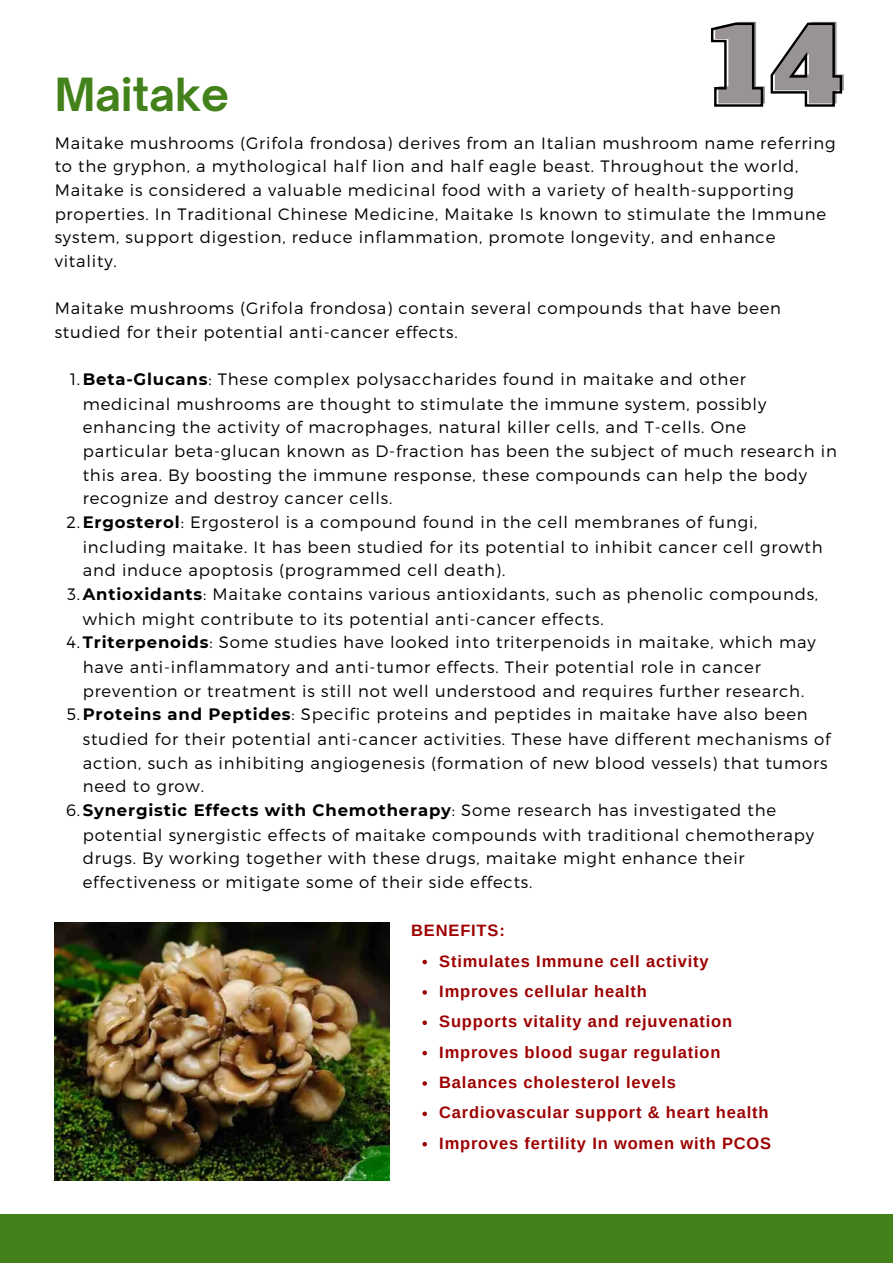
<style>
.page{position:relative;width:893px;height:1264px;background:#fff}
.page>*{position:absolute;margin:0;border:0;box-sizing:border-box;transform-origin:0 0}
.t1{font:104.85px "Alfa Slab One";color:#999493}
.t2{font:700 43.8px "Open Sauce One";color:#43821b}
.t3{font:300 16.5px/24px "Montserrat";letter-spacing:.05em;color:#000}
.t4{font:700 16.5px "Arimo";letter-spacing:.05em;color:#9d0000}
.s1{font-weight:700}
</style>
<div class="page">
<div style="left:0;top:1214px;width:892px;height:48px;background:#43821b"></div>
<img style="left:55px;top:922px;width:335px;height:258px">
<svg style="left:711px;top:22px;width:132px;height:85px"></svg>
<svg style="left:422px;top:959px;width:5px;height:5px"></svg>
<svg style="left:422px;top:990px;width:5px;height:4px"></svg>
<svg style="left:422px;top:1020px;width:5px;height:5px"></svg>
<svg style="left:422px;top:1050px;width:5px;height:5px"></svg>
<svg style="left:422px;top:1081px;width:5px;height:4px"></svg>
<svg style="left:422px;top:1111px;width:5px;height:5px"></svg>
<svg style="left:422px;top:1142px;width:5px;height:4px"></svg>
<p class="t2" style="left:55px;top:68px;width:176px">Maitake</p>
<p class="t1" style="left:713px;top:-5px;width:133px">14</p>
<p class="t3" style="left:55px;top:130px;width:782px;line-height:23.5px">Maitake mushrooms (Grifola frondosa) derives from an Italian mushroom name referring to the gryphon, a mythological half lion and half eagle beast. Throughout the world, Maitake is considered a valuable medicinal food with a variety of health-supporting properties. In Traditional Chinese Medicine, Maitake Is known to stimulate the Immune system, support digestion, reduce inflammation, promote longevity, and enhance vitality.</p>
<p class="t3" style="left:55px;top:296px;width:727px;line-height:23.5px">Maitake mushrooms (Grifola frondosa) contain several compounds that have been studied for their potential anti-cancer effects.</p>
<p class="t3" style="left:83px;top:366px;width:755px;text-indent:-13px">1.<span class="s1">Beta-Glucans</span>: These complex polysaccharides found in maitake and other medicinal mushrooms are thought to stimulate the immune system, possibly enhancing the activity of macrophages, natural killer cells, and T-cells. One<br>particular beta-glucan known as D-fraction has been the subject of much research in this area. By boosting the immune response, these compounds can help the body recognize and destroy cancer cells.</p>
<p class="t3" style="left:83px;top:509px;width:741px;text-indent:-16px">2.<span class="s1">Ergosterol</span>: Ergosterol is a compound found in the cell membranes of fungi, including maitake. It has been studied for its potential to inhibit cancer cell growth and induce apoptosis (programmed cell death).</p>
<p class="t3" style="left:83px;top:580px;width:737px;line-height:24.8px;text-indent:-15px">3.<span class="s1">Antioxidants</span>: Maitake contains various antioxidants, such as phenolic compounds, which might contribute to its potential anti-cancer effects.</p>
<p class="t3" style="left:83px;top:629px;width:734px;text-indent:-16px">4.<span class="s1">Triterpenoids</span>: Some studies have looked into triterpenoids in maitake, which may have anti-inflammatory and anti-tumor effects. Their potential role in cancer prevention or treatment is still not well understood and requires further research.</p>
<p class="t3" style="left:83px;top:701px;width:749px;text-indent:-16px">5.<span class="s1">Proteins and Peptides</span>: Specific proteins and peptides in maitake have also been studied for their potential anti-cancer activities. These have different mechanisms of action, such as inhibiting angiogenesis (formation of new blood vessels) that tumors need to grow.</p>
<p class="t3" style="left:83px;top:797px;width:732px;text-indent:-16px">6.<span class="s1">Synergistic Effects with Chemotherapy</span>: Some research has investigated the potential synergistic effects of maitake compounds with traditional chemotherapy drugs. By working together with these drugs, maitake might enhance their effectiveness or mitigate some of their side effects.</p>
<p class="t4" style="left:411px;top:921px;width:95px">BENEFITS:</p>
<p class="t4" style="left:439px;top:951px;width:271px">Stimulates Immune cell activity</p>
<p class="t4" style="left:439px;top:981px;width:209px">Improves cellular health</p>
<p class="t4" style="left:439px;top:1012px;width:294px">Supports vitality and rejuvenation</p>
<p class="t4" style="left:439px;top:1042px;width:283px">Improves blood sugar regulation</p>
<p class="t4" style="left:439px;top:1073px;width:238px">Balances cholesterol levels</p>
<p class="t4" style="left:439px;top:1103px;width:331px">Cardiovascular support &amp; heart health</p>
<p class="t4" style="left:439px;top:1133px;width:333px">Improves fertility In women with PCOS</p>
</div>
